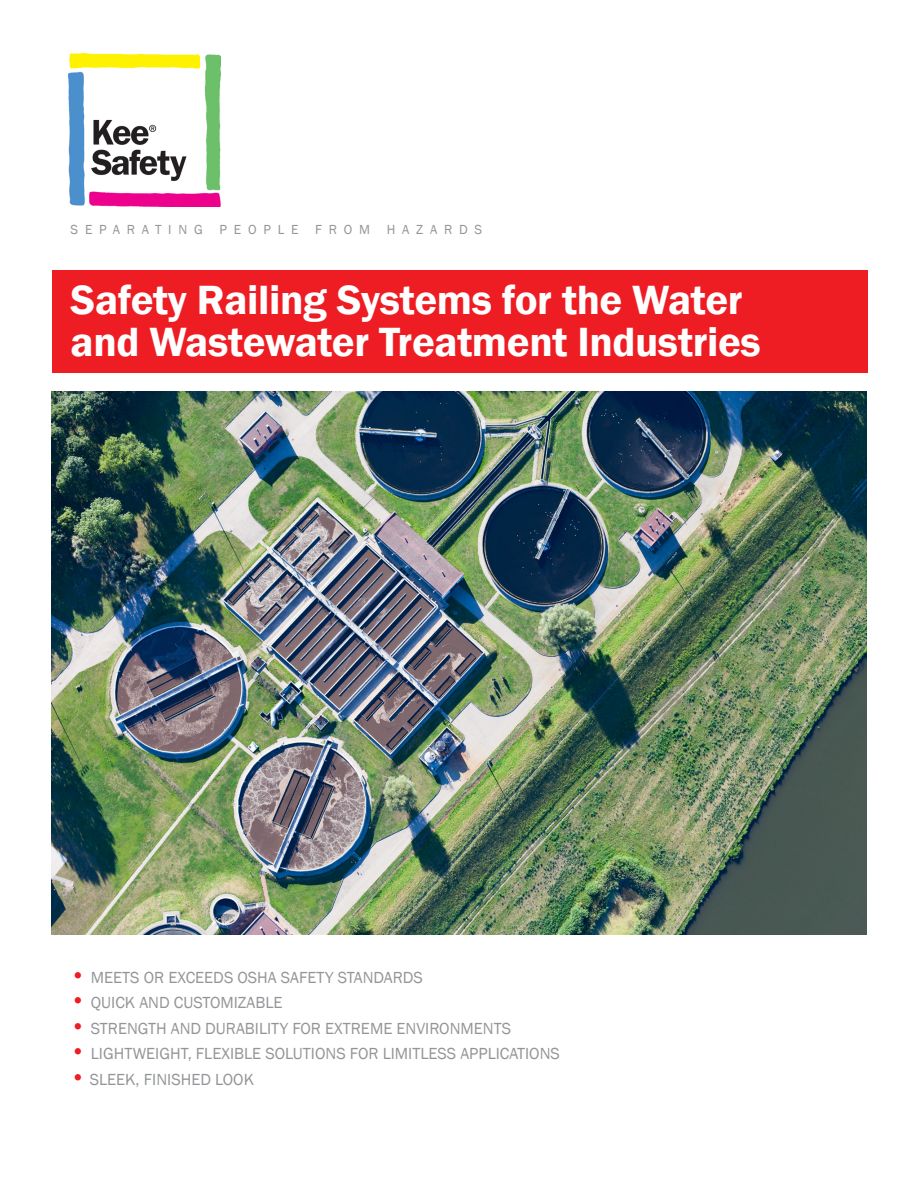
<style>
.page{position:relative;width:918px;height:1188px;background:#fff}
.page>*{position:absolute;margin:0;border:0;box-sizing:border-box;transform-origin:0 0}
.t1{font:600 42px "Franklin Gothic";letter-spacing:-.01em;color:#fff}
.t2{font:16.5px "Franklin Gothic";color:#939598}
.t3{font:13.5px "Franklin Gothic";letter-spacing:.5em;color:#939598}
.s1{font-weight:800;font-size:22.5px;color:#ee1d23}
</style>
<div class="page">
<div style="left:52px;top:271px;width:816px;height:102px;background:#ee1d23"></div>
<img style="left:68px;top:54px;width:152px;height:153px">
<img style="left:52px;top:391px;width:815px;height:543px">
<p class="t3" style="left:71px;top:221px;width:134px">SEPARATING</p>
<p class="t3" style="left:220px;top:221px;width:80px">PEOPLE</p>
<p class="t3" style="left:315px;top:221px;width:56px">FROM</p>
<p class="t3" style="left:387px;top:221px;width:97px">HAZARDS</p>
<p class="t1" style="left:71px;top:274px;width:674px">Safety Railing Systems for the Water</p>
<p class="t1" style="left:71px;top:316px;width:692px">and Wastewater Treatment Industries</p>
<p class="t2" style="left:71px;top:967px;width:354px"><span class="s1">•</span> MEETS OR EXCEEDS OSHA SAFETY STANDARDS</p>
<p class="t2" style="left:71px;top:992px;width:213px"><span class="s1">•</span> QUICK AND CUSTOMIZABLE</p>
<p class="t2" style="left:71px;top:1018px;width:442px"><span class="s1">•</span> STRENGTH AND DURABILITY FOR EXTREME ENVIRONMENTS</p>
<p class="t2" style="left:71px;top:1043px;width:491px"><span class="s1">•</span> LIGHTWEIGHT, FLEXIBLE SOLUTIONS FOR LIMITLESS APPLICATIONS</p>
<p class="t2" style="left:71px;top:1069px;width:185px"><span class="s1">•</span> SLEEK, FINISHED LOOK</p>
</div>
